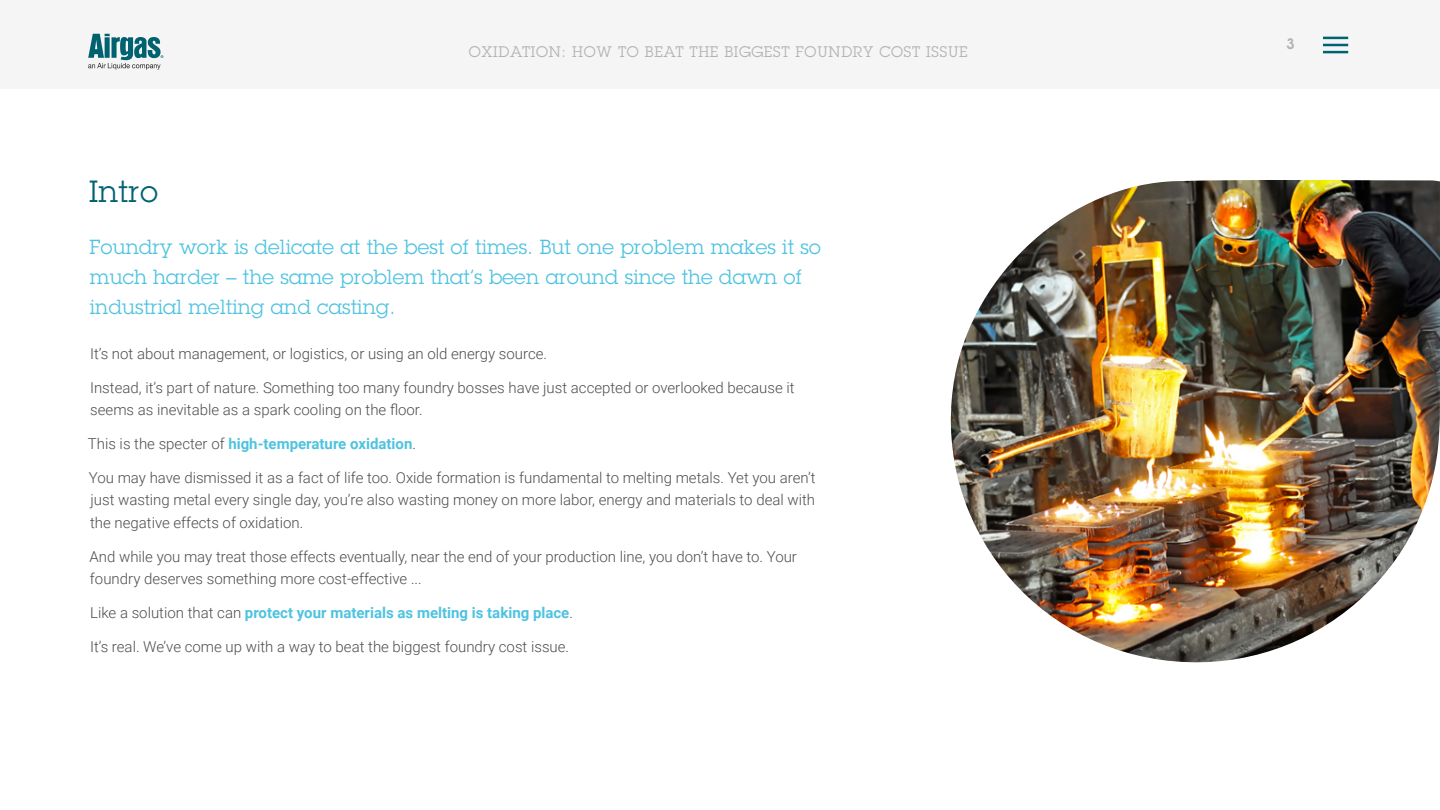
<style>
.page{position:relative;width:1440px;height:810px;background:#fff}
.page>*{position:absolute;margin:0;border:0;box-sizing:border-box;transform-origin:0 0}
.t1{font:30px "Lubalin Graph Std";letter-spacing:.01em;color:#006272}
.t2{font:20px/30px "Lubalin Graph Std";letter-spacing:.01em;color:#4ec3e0}
.t3{font:300 15px/22.5px "Roboto";color:#4d4d4d}
.t4{font:700 15px "Roboto";color:#4ec3e0}
.t5{font:15px "Lubalin Graph Std";letter-spacing:.05em;color:#b3b3b3}
.t6{font:600 15px "Lubalin Graph IT Cby BT";color:#b3b3b3}
.s1{font-weight:300;color:#4d4d4d}
</style>
<div class="page">
<img style="left:950px;top:180px;width:490px;height:483px">
<div style="left:0;top:0;width:1440px;height:89px;background:#f5f5f5"></div>
<svg style="left:88px;top:34px;width:75px;height:36px"></svg>
<hr style="left:1323px;top:37px;width:25px;height:2px;background:#006272">
<hr style="left:1323px;top:44px;width:25px;height:2px;background:#006272">
<hr style="left:1323px;top:51px;width:25px;height:2px;background:#006272">
<p class="t5" style="left:469px;top:42px;width:501px">OXIDATION: HOW TO BEAT THE BIGGEST FOUNDRY COST ISSUE</p>
<h1 class="t1" style="left:89px;top:172px;width:70px">Intro</h1>
<h2 class="t2" style="left:90px;top:232px;width:733px">Foundry work is delicate at the best of times. But one problem makes it so much harder – the same problem that’s been around since the dawn of industrial melting and casting.</h2>
<p class="t3" style="left:90px;top:342px;width:459px">It’s not about management, or logistics, or using an old energy source.</p>
<p class="t3" style="left:90px;top:376px;width:706px">Instead, it’s part of nature. Something too many foundry bosses have just accepted or overlooked because it seems as inevitable as a spark cooling on the floor.</p>
<p class="t4" style="left:88px;top:433px;width:330px"><span class="s1">This is the specter of</span> high-temperature oxidation<span class="s1">.</span></p>
<p class="t3" style="left:89px;top:466px;width:728px;text-align:justify">You may have dismissed it as a fact of life too. Oxide formation is fundamental to melting metals. Yet you aren’t just wasting metal every single day, you’re also wasting money on more labor, energy and materials to deal with the negative effects of oxidation.</p>
<p class="t3" style="left:89px;top:544px;width:709px">And while you may treat those effects eventually, near the end of your production line, you don’t have to. Your foundry deserves something more cost-effective ...</p>
<p class="t4" style="left:90px;top:602px;width:484px"><span class="s1">Like a solution that can</span> protect your materials as melting is taking place<span class="s1">.</span></p>
<p class="t3" style="left:90px;top:634px;width:481px">It’s real. We’ve come up with a way to beat the biggest foundry cost issue.</p>
<p class="t6" style="left:1286px;top:35px;width:10px">3</p>
</div>
